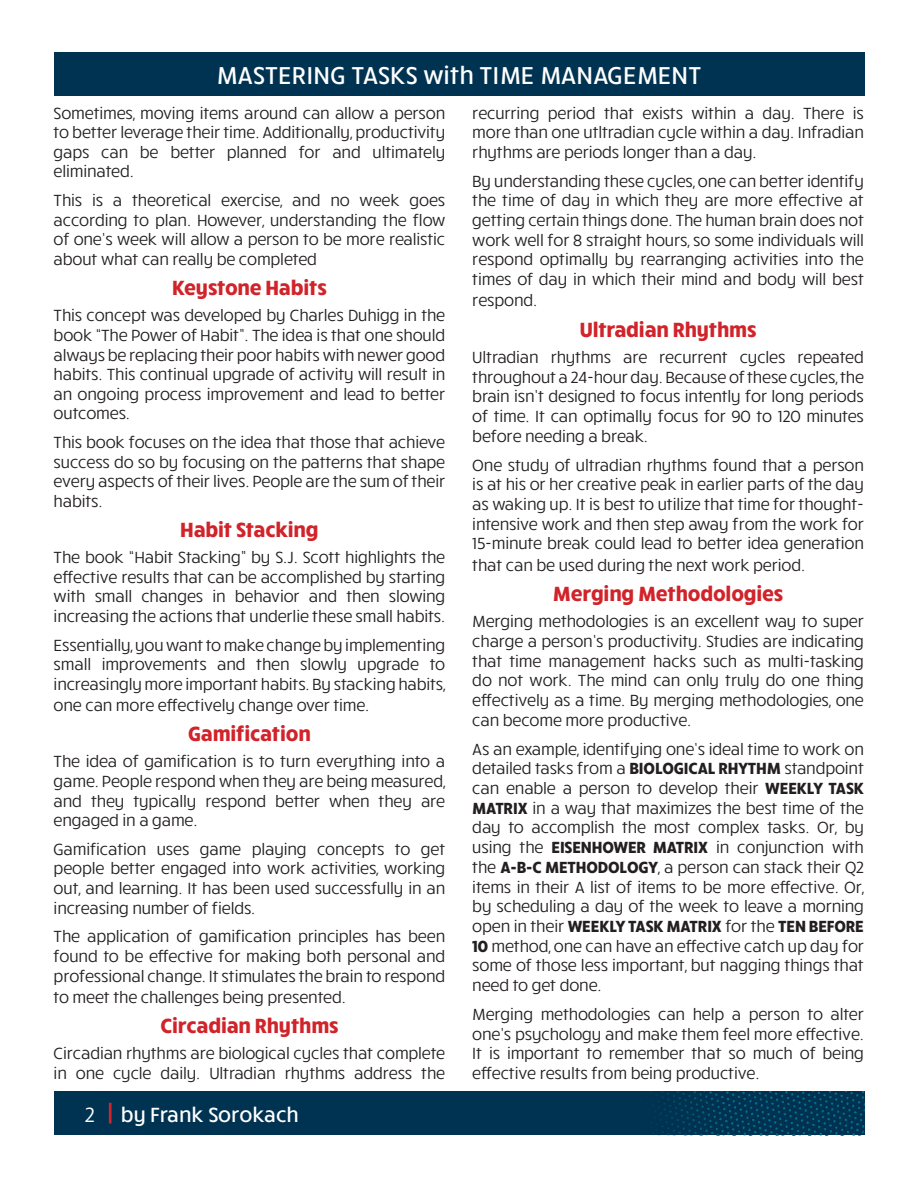
<style>
.page{position:relative;width:918px;height:1188px;background:#fff}
.page>*{position:absolute;margin:0;border:0;box-sizing:border-box;transform-origin:0 0}
.t1{font:500 24.9px "Ruck Sack";letter-spacing:.01em;color:#fff}
.t2{font:700 21px "Ruck Sack";letter-spacing:-.01em;color:#d1232a}
.t3{font:500 21px "Ruck Sack";color:#fff}
.t4{font:16.5px/19.6px "Ruck Sack";letter-spacing:-.01em;color:#231f20;text-align:justify}
.s1{font-weight:700}
.s2{font-weight:400}
.s3{font-weight:900;font-size:25.5px;color:#d1232a}
</style>
<div class="page">
<div style="left:54px;top:1092px;width:810px;height:43px;background:#003351"></div>
<img style="left:657px;top:1092px;width:207px;height:43px">
<div style="left:54px;top:53px;width:810px;height:43px;background:#003351"></div>
<h1 class="t1" style="left:217px;top:58px;width:486px">MASTERING TASKS with TIME MANAGEMENT</h1>
<p class="t4" style="left:54px;top:102px;width:393px">Sometimes, moving items around can allow a person to better leverage their time. Additionally, productivity gaps can be better planned for and ultimately eliminated.</p>
<p class="t4" style="left:54px;top:189px;width:393px">This is a theoretical exercise, and no week goes according to plan. However, understanding the flow of one’s week will allow a person to be more realistic about what can really be completed</p>
<p class="t2" style="left:172px;top:273px;width:156px">Keystone Habits</p>
<p class="t4" style="left:54px;top:305px;width:393px">This concept was developed by Charles Duhigg in the book “The Power of Habit”. The idea is that one should always be replacing their poor habits with newer good habits. This continual upgrade of activity will result in an ongoing process improvement and lead to better outcomes.</p>
<p class="t4" style="left:54px;top:431px;width:393px">This book focuses on the idea that those that achieve success do so by focusing on the patterns that shape every aspects of their lives. People are the sum of their habits.</p>
<p class="t2" style="left:180px;top:515px;width:140px">Habit Stacking</p>
<p class="t4" style="left:54px;top:547px;width:393px">The book “Habit Stacking” by S.J. Scott highlights the effective results that can be accomplished by starting with small changes in behavior and then slowing increasing the actions that underlie these small habits.</p>
<p class="t4" style="left:54px;top:634px;width:394px">Essentially, you want to make change by implementing small improvements and then slowly upgrade to increasingly more important habits. By stacking habits,</p>
<p class="t4" style="left:54px;top:695px;width:317px">one can more effectively change over time.</p>
<p class="t2" style="left:188px;top:719px;width:124px">Gamification</p>
<p class="t4" style="left:54px;top:751px;width:394px">The idea of gamification is to turn everything into a game. People respond when they are being measured, and they typically respond better when they are engaged in a game.</p>
<p class="t4" style="left:54px;top:838px;width:393px">Gamification uses game playing concepts to get people better engaged into work activities, working out, and learning. It has been used successfully in an increasing number of fields.</p>
<p class="t4" style="left:54px;top:926px;width:393px">The application of gamification principles has been found to be effective for making both personal and professional change. It stimulates the brain to respond</p>
<p class="t4" style="left:54px;top:986px;width:294px">to meet the challenges being presented.</p>
<p class="t2" style="left:160px;top:1011px;width:180px">Circadian Rhythms</p>
<p class="t4" style="left:54px;top:1043px;width:393px">Circadian rhythms are biological cycles that complete in one cycle daily. Ultradian rhythms address the</p>
<p class="t4" style="left:472px;top:102px;width:393px">recurring period that exists within a day. There is more than one utltradian cycle within a day. Infradian rhythms are periods longer than a day.</p>
<p class="t4" style="left:472px;top:170px;width:393px">By understanding these cycles, one can better identify the time of day in which they are more effective at getting certain things done. The human brain does not work well for 8 straight hours, so some individuals will respond optimally by rearranging activities into the times of day in which their mind and body will best</p>
<p class="t4" style="left:472px;top:290px;width:66px">respond.</p>
<p class="t2" style="left:580px;top:315px;width:178px">Ultradian Rhythms</p>
<p class="t4" style="left:472px;top:347px;width:393px">Ultradian rhythms are recurrent cycles repeated throughout a 24-hour day. Because of these cycles, the brain isn’t designed to focus intently for long periods of time. It can optimally focus for 90 to 120 minutes before needing a break.</p>
<p class="t4" style="left:472px;top:454px;width:393px">One study of ultradian rhythms found that a person is at his or her creative peak in earlier parts of the day as waking up. It is best to utilize that time for thought&shy;intensive work and then step away from the work for 15-minute break could lead to better idea generation</p>
<p class="t4" style="left:472px;top:554px;width:334px">that can be used during the next work period.</p>
<p class="t2" style="left:553px;top:579px;width:232px">Merging Methodologies</p>
<p class="t4" style="left:472px;top:611px;width:393px">Merging methodologies is an excellent way to super charge a person’s productivity. Studies are indicating that time management hacks such as multi-tasking do not work. The mind can only truly do one thing effectively as a time. By merging methodologies, one can become more productive.</p>
<p class="t4" style="left:472px;top:738px;width:394px">As an example, identifying one’s ideal time to work on detailed tasks from a <span class="s1">BIOLOGICAL RHYTHM</span> standpoint can enable a person to develop their <span class="s1">WEEKLY TASK MATRIX</span> in a way that maximizes the best time of the day to accomplish the most complex tasks. Or, by using the <span class="s1">EISENHOWER MATRIX</span> in conjunction with the <span class="s1">A-B-C METHODOLOGY</span>, a person can stack their Q2 items in their A list of items to be more effective. Or, by scheduling a day of the week to leave a morning open in their <span class="s1">WEEKLY TASK MATRIX</span> for the <span class="s1">TEN BEFORE 10</span> method, one can have an effective catch up day for some of those less important, but nagging things that need to get done.</p>
<p class="t4" style="left:472px;top:1003px;width:393px">Merging methodologies can help a person to alter one’s psychology and make them feel more effective.<br>It is important to remember that so much of being effective results from being productive.</p>
<p class="t3" style="left:84px;top:1100px;width:216px"><span class="s2">2</span> <span class="s3">|</span> by Frank Sorokach</p>
</div>
